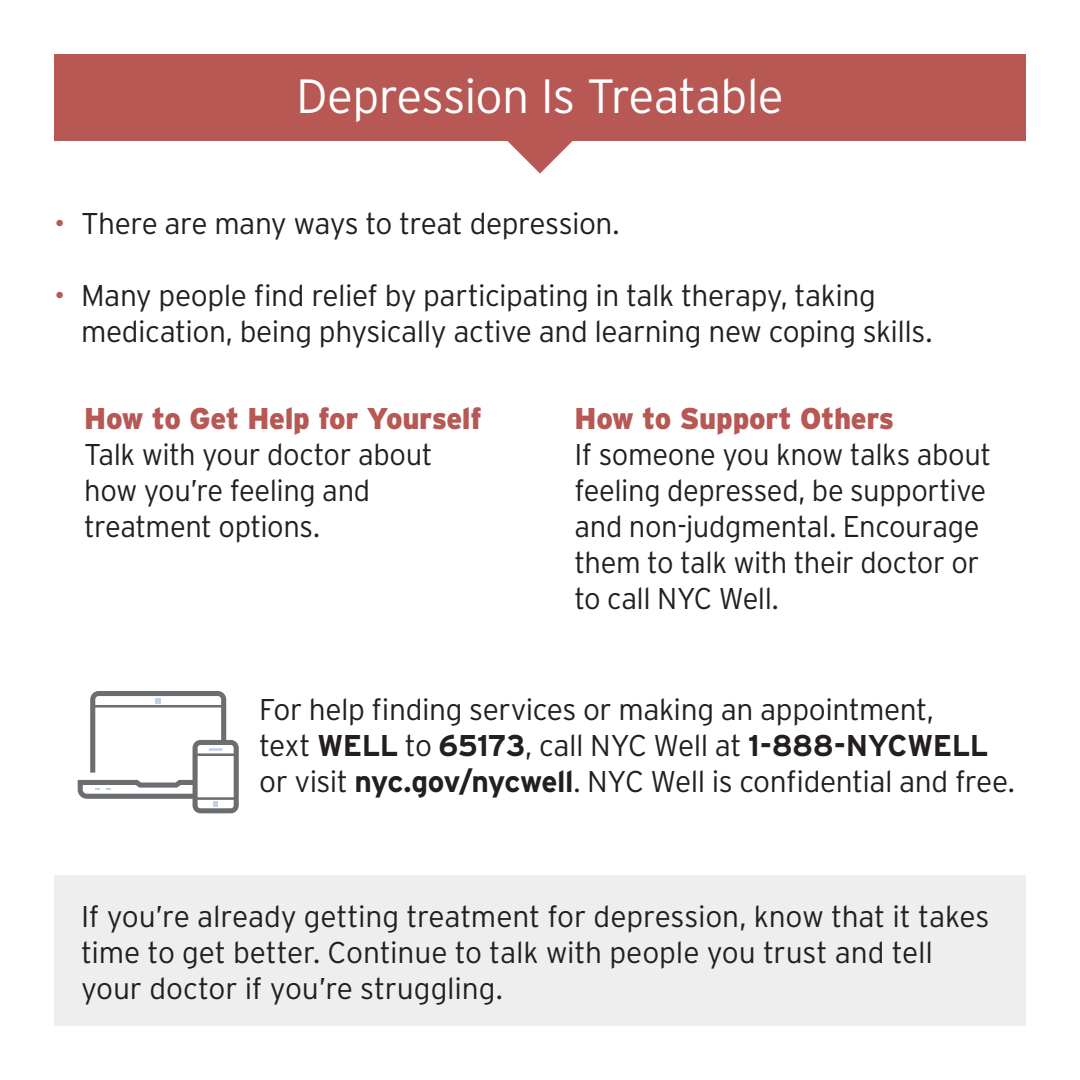
<style>
.page{position:relative;width:1080px;height:1080px;background:#fff}
.page>*{position:absolute;margin:0;border:0;box-sizing:border-box;transform-origin:0 0}
.hed{font:300 48px "Interstate";letter-spacing:-.02em;color:#fff}
.Captions_Left_Bottom{font:300 30px/36px "Interstate";letter-spacing:-.015em;color:#231f20}
.body_bullet_Gray{font:300 30px/36px "Interstate";letter-spacing:-.015em;color:#231f20}
.body{font:300 30px/36px "Interstate";letter-spacing:-.015em;color:#231f20}
.SUB{font:900 30px "Interstate";letter-spacing:-.01em;color:#b85854}
.s1{color:#b85854}
.s2{font-weight:700}
</style>
<div class="page">
<div style="left:54px;top:876px;width:972px;height:150px;background:#eeeeef"></div>
<svg style="left:442px;top:140px;width:196px;height:34px"></svg>
<div style="left:54px;top:54px;width:972px;height:86px;background:#b85854"></div>
<svg style="left:78px;top:691px;width:161px;height:122px"></svg>
<p class="hed" style="left:296px;top:69px;width:489px">Depression Is Treatable</p>
<p class="Captions_Left_Bottom" style="left:54px;top:205px;width:567px"><span class="s1">•</span> There are many ways to treat depression.</p>
<p class="Captions_Left_Bottom" style="left:81px;top:277px;width:853px;text-indent:-27px"><span class="s1">•</span> Many people find relief by participating in talk therapy, taking medication, being physically active and learning new coping skills.</p>
<p class="SUB" style="left:84px;top:401px;width:399px">How to Get Help for Yourself</p>
<p class="body_bullet_Gray" style="left:84px;top:436px;width:350px">Talk with your doctor about how you’re feeling and treatment options.</p>
<p class="SUB" style="left:575px;top:401px;width:321px">How to Support Others</p>
<p class="body_bullet_Gray" style="left:575px;top:436px;width:418px">If someone you know talks about feeling depressed, be supportive and non-judgmental. Encourage them to talk with their doctor or to call NYC Well.</p>
<p class="body" style="left:259px;top:691px;width:757px">For help finding services or making an appointment,<br>text <span class="s2">WELL</span> to <span class="s2">65173</span>, call NYC Well at <span class="s2">1-888-NYCWELL </span>or visit <span class="s2">nyc.gov/nycwell</span>. NYC Well is confidential and free.</p>
<p class="Captions_Left_Bottom" style="left:81px;top:898px;width:910px">If you’re already getting treatment for depression, know that it takes time to get better. Continue to talk with people you trust and tell your doctor if you’re struggling.</p>
</div>
